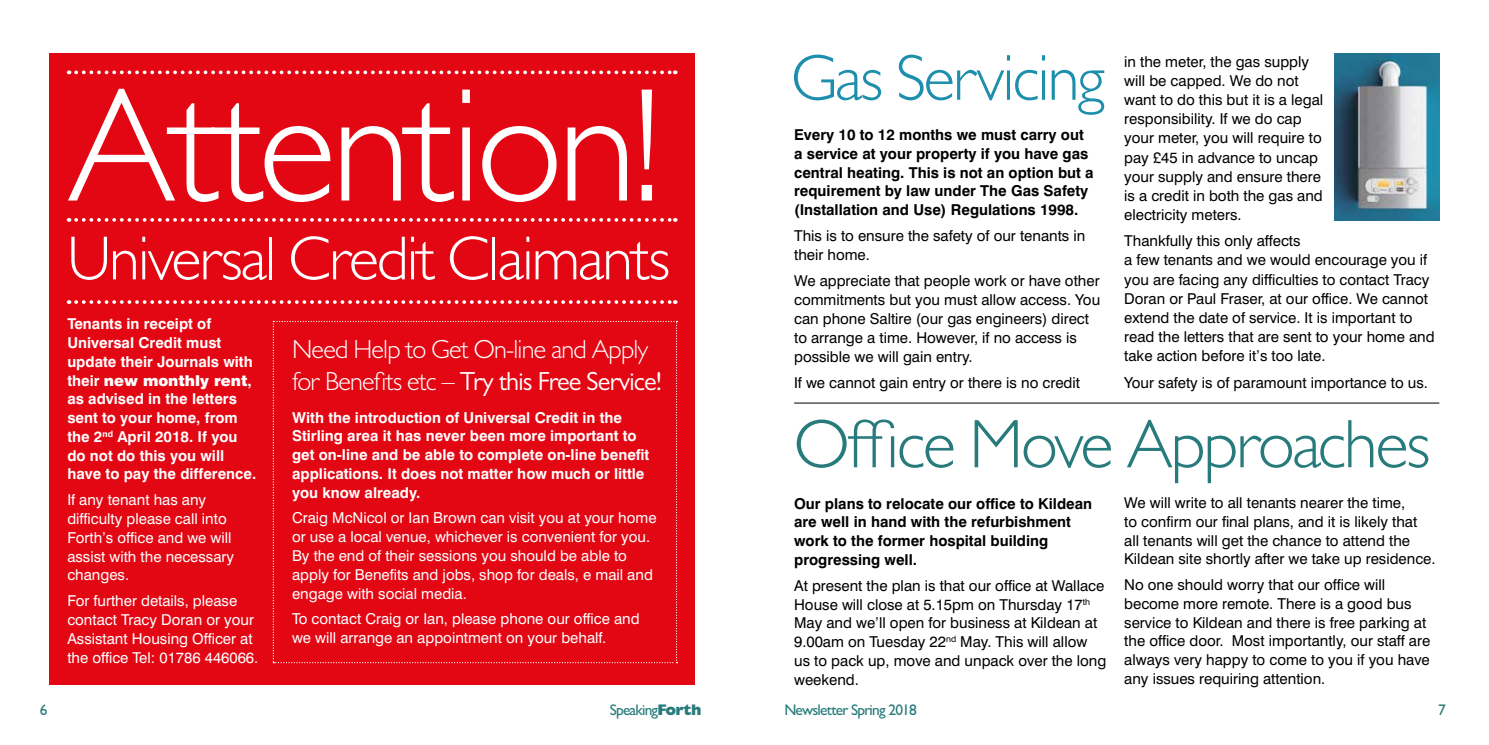
<style>
.page{position:relative;width:1489px;height:745px;background:#fff}
.page>*{position:absolute;margin:0;border:0;box-sizing:border-box;transform-origin:0 0}
.t1{font:300 162.5px "Gill Sans MT Pro";letter-spacing:-.03em;color:#fff}
.t2{font:300 69px "Gill Sans MT Pro";letter-spacing:-.03em;color:#287b7c}
.t3{font:300 65.25px "Gill Sans MT Pro";letter-spacing:-.03em;color:#1d8eac}
.t4{font:300 62.5px "Gill Sans MT Pro";letter-spacing:-.03em;color:#fff}
.t5{font:300 26.25px/31.5px "Gill Sans MT Pro";letter-spacing:-.03em;color:#fff}
.t6{font:500 15.38px "Gill Sans MT Pro";letter-spacing:-.05em;color:#287b7c}
.t7{font:15px/19.1px "Swiss 721 BT";color:#000}
.t8{font:15px/18.8px "Swiss 721 BT";color:#fff}
.t9{font:700 15px/18.8px "Swiss 721 BT";color:#fff}
.t10{font:700 15px/18.9px "Swiss 721 BT";color:#000}
.s1{font-weight:900}
.s2{font-weight:400}
.s3{font-weight:800}
</style>
<div class="page">
<div style="left:50px;top:53px;width:644px;height:631px;background:#e30613"></div>
<svg style="left:76px;top:218px;width:599px;height:3px"></svg>
<svg style="left:76px;top:70px;width:599px;height:4px"></svg>
<svg style="left:76px;top:300px;width:599px;height:4px"></svg>
<svg style="left:273px;top:320px;width:404px;height:342px"></svg>
<hr style="left:794px;top:402px;width:645px;height:1px;background:#000">
<img style="left:1334px;top:53px;width:105px;height:167px">
<h1 class="t1" style="left:67px;top:48px;width:595px">Attention!</h1>
<h3 class="t4" style="left:67px;top:220px;width:604px">Universal Credit Claimants</h3>
<p class="t9" style="left:67px;top:314px;width:190px">Tenants in receipt of<br>Universal Credit must update their Journals with their <span class="s1">new monthly rent</span>, as advised in the letters sent to your home, from the 2<sup>nd</sup> April 2018. If you do not do this you will have to pay the difference.</p>
<p class="t8" style="left:67px;top:490px;width:168px">If any tenant has any difficulty please call into<br>Forth’s office and we will assist with the necessary changes.</p>
<p class="t8" style="left:67px;top:591px;width:192px">For further details, please contact Tracy Doran or your<br>Assistant Housing Officer at the office Tel: 01786 446066.</p>
<h3 class="t5" style="left:292px;top:333px;width:371px">Need Help to Get On-line and Apply for Benefits etc – <span class="s2">Try this Free Service!</span></h3>
<p class="t9" style="left:292px;top:407px;width:359px">With the introduction of Universal Credit in the Stirling area it has never been more important to get on-line and be able to complete on-line benefit applications. It does not matter how much or little you know already.</p>
<p class="t8" style="left:292px;top:508px;width:366px">Craig McNicol or Ian Brown can visit you at your home or use a local venue, whichever is convenient for you.<br>By the end of their sessions you should be able to apply for Benefits and jobs, shop for deals, e mail and engage with social media.</p>
<p class="t8" style="left:292px;top:609px;width:349px">To contact Craig or Ian, please phone our office and we will arrange an appointment on your behalf.</p>
<h3 class="t3" style="left:791px;top:39px;width:315px">Gas Servicing</h3>
<p class="t10" style="left:794px;top:125px;width:301px">Every 10 to 12 months we must carry out a service at your property if you have gas central heating. This is not an option but a requirement by law under The Gas Safety (Installation and Use) Regulations 1998.</p>
<p class="t7" style="left:794px;top:226px;width:293px">This is to ensure the safety of our tenants in their home.</p>
<p class="t7" style="left:794px;top:271px;width:307px">We appreciate that people work or have other commitments but you must allow access. You can phone Saltire (our gas engineers) direct to arrange a time. However, if no access is possible we will gain entry.</p>
<p class="t7" style="left:794px;top:372px;width:287px">If we cannot gain entry or there is no credit</p>
<p class="t7" style="left:1124px;top:52px;width:200px">in the meter, the gas supply will be capped. We do not want to do this but it is a legal responsibility. If we do cap your meter, you will require to pay £45 in advance to uncap your supply and ensure there is a credit in both the gas and electricity meters.</p>
<p class="t7" style="left:1124px;top:231px;width:312px">Thankfully this only affects<br>a few tenants and we would encourage you if you are facing any difficulties to contact Tracy Doran or Paul Fraser, at our office. We cannot extend the date of service. It is important to read the letters that are sent to your home and take action before it’s too late.</p>
<p class="t7" style="left:1124px;top:372px;width:305px">Your safety is of paramount importance to us.</p>
<h2 class="t2" style="left:794px;top:402px;width:638px">Office Move Approaches</h2>
<p class="t10" style="left:794px;top:493px;width:299px">Our plans to relocate our office to Kildean are well in hand with the refurbishment work to the former hospital building progressing well.</p>
<p class="t7" style="left:794px;top:575px;width:314px;line-height:18.8px">At present the plan is that our office at Wallace House will close at 5.15pm on Thursday 17<sup>th </sup>May and we’ll open for business at Kildean at 9.00am on Tuesday 22<sup>nd</sup> May. This will allow us to pack up, move and unpack over the long weekend.</p>
<p class="t7" style="left:1124px;top:493px;width:313px;line-height:18.8px">We will write to all tenants nearer the time,<br>to confirm our final plans, and it is likely that all tenants will get the chance to attend the Kildean site shortly after we take up residence.</p>
<p class="t7" style="left:1124px;top:575px;width:307px;line-height:18.8px">No one should worry that our office will become more remote. There is a good bus service to Kildean and there is free parking at the office door. Most importantly, our staff are always very happy to come to you if you have any issues requiring attention.</p>
<p class="t6" style="left:40px;top:700px;width:9px">6</p>
<p class="t6" style="left:609px;top:700px;width:93px">Speaking<span class="s3">Forth</span></p>
<p class="t6" style="left:784px;top:700px;width:134px">Newsletter Spring 2018</p>
<p class="t6" style="left:1437px;top:700px;width:9px">7</p>
</div>
